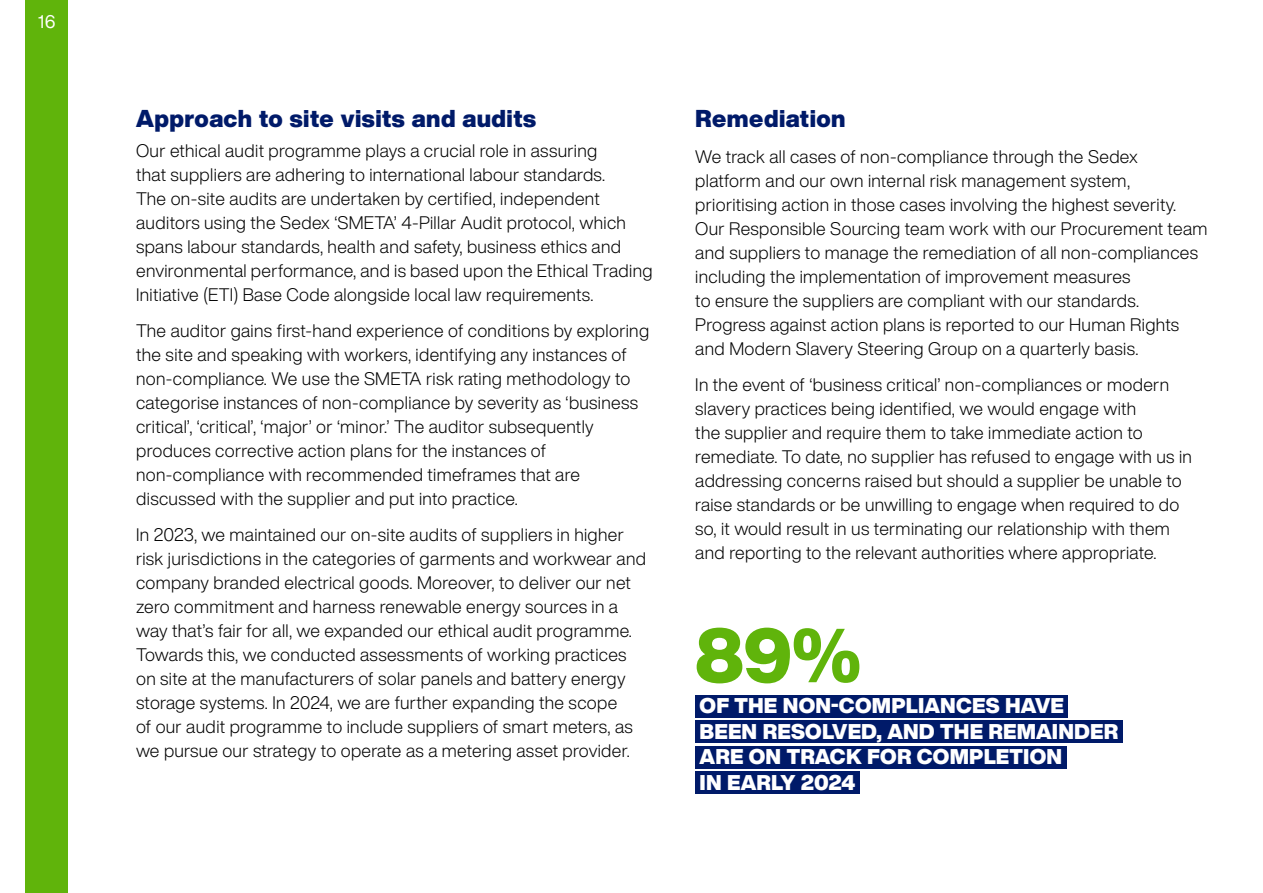
<style>
.page{position:relative;width:1263px;height:893px;background:#fff}
.page>*{position:absolute;margin:0;border:0;box-sizing:border-box;transform-origin:0 0}
.t1{font:900 75px "Helvetica Now Display";color:#60b40b}
.t2{font:900 24px "Helvetica Now Display";letter-spacing:.02em;color:#001a69}
.t3{font:900 21px/25.5px "Helvetica Now Display";letter-spacing:.01em;color:#fff}
.t4{font:18px "Helvetica Now Display";color:#fff}
.t5{font:300 17.85px/24px "Helvetica Now Display";letter-spacing:.02em;color:#000}
</style>
<div class="page">
<div style="left:26px;top:0;width:42px;height:893px;background:#60b40b"></div>
<div style="left:695px;top:695px;width:373px;height:23px;background:#001a69"></div>
<div style="left:695px;top:720px;width:427px;height:23px;background:#001a69"></div>
<div style="left:695px;top:746px;width:371px;height:23px;background:#001a69"></div>
<div style="left:695px;top:771px;width:165px;height:23px;background:#001a69"></div>
<p class="t4" style="left:38px;top:9px;width:19px">16</p>
<h2 class="t2" style="left:136px;top:102px;width:402px">Approach to site visits and audits</h2>
<p class="t5" style="left:136px;top:139px;width:518px">Our ethical audit programme plays a crucial role in assuring<br>that suppliers are adhering to international labour standards.<br>The on-site audits are undertaken by certified, independent auditors using the Sedex ‘SMETA’ 4-Pillar Audit protocol, which spans labour standards, health and safety, business ethics and environmental performance, and is based upon the Ethical Trading Initiative (ETI) Base Code alongside local law requirements.</p>
<p class="t5" style="left:136px;top:319px;width:515px">The auditor gains first-hand experience of conditions by exploring the site and speaking with workers, identifying any instances of non-compliance. We use the SMETA risk rating methodology to categorise instances of non-compliance by severity as ‘business critical’, ‘critical’, ‘major’ or ‘minor.’ The auditor subsequently produces corrective action plans for the instances of non-compliance with recommended timeframes that are discussed with the supplier and put into practice.</p>
<p class="t5" style="left:136px;top:523px;width:511px">In 2023, we maintained our on-site audits of suppliers in higher risk jurisdictions in the categories of garments and workwear and company branded electrical goods. Moreover, to deliver our net zero commitment and harness renewable energy sources in a way that’s fair for all, we expanded our ethical audit programme.<br>Towards this, we conducted assessments of working practices on site at the manufacturers of solar panels and battery energy storage systems. In 2024, we are further expanding the scope<br>of our audit programme to include suppliers of smart meters, as we pursue our strategy to operate as a metering asset provider.</p>
<h2 class="t2" style="left:695px;top:102px;width:152px">Remediation</h2>
<p class="t5" style="left:695px;top:145px;width:514px">We track all cases of non-compliance through the Sedex platform and our own internal risk management system, prioritising action in those cases involving the highest severity.<br>Our Responsible Sourcing team work with our Procurement team and suppliers to manage the remediation of all non-compliances including the implementation of improvement measures<br>to ensure the suppliers are compliant with our standards.<br>Progress against action plans is reported to our Human Rights and Modern Slavery Steering Group on a quarterly basis.</p>
<p class="t5" style="left:695px;top:373px;width:498px">In the event of ‘business critical’ non-compliances or modern slavery practices being identified, we would engage with<br>the supplier and require them to take immediate action to remediate. To date, no supplier has refused to engage with us in addressing concerns raised but should a supplier be unable to raise standards or be unwilling to engage when required to do so, it would result in us terminating our relationship with them and reporting to the relevant authorities where appropriate.</p>
<h1 class="t1" style="left:695px;top:604px;width:167px">89%</h1>
<p class="t3" style="left:700px;top:693px;width:420px">OF THE NON-COMPLIANCES HAVE<br>BEEN RESOLVED, AND THE REMAINDER<br>ARE ON TRACK FOR COMPLETION<br>IN EARLY 2024</p>
</div>
